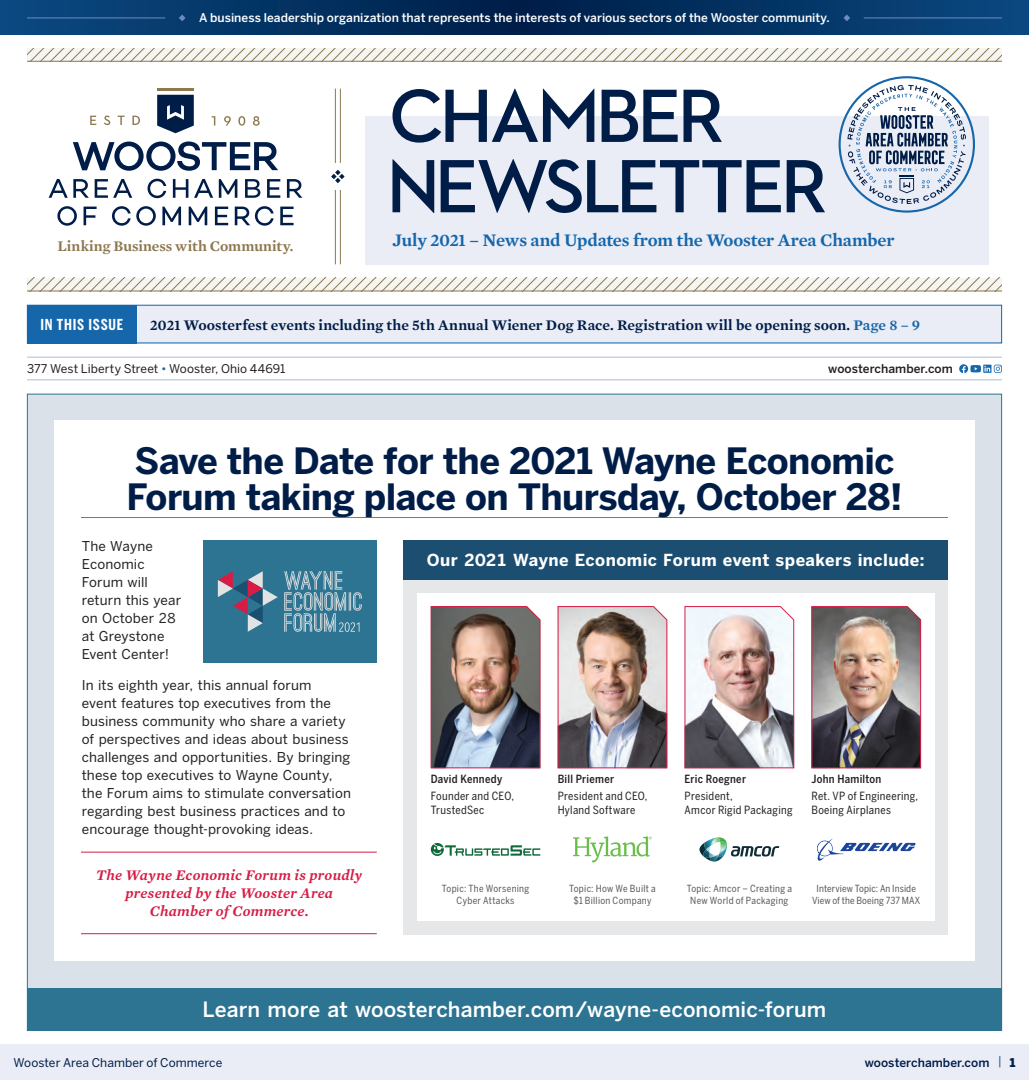
<style>
.page{position:relative;width:1029px;height:1080px;background:#fff}
.page>*{position:absolute;margin:0;border:0;box-sizing:border-box;transform-origin:0 0}
.t1{font:700 36px/36px "Benton Sans";letter-spacing:-.015em;color:#001d48}
.t2{font:500 21px "Benton Sans";letter-spacing:.005em;color:#fff}
.t3{font:600 18px "Mercury Text G1";letter-spacing:-.015em;color:#1566ab}
.t4{font:700 16.5px "Benton Sans";letter-spacing:.025em;color:#fff}
.t5{font:600 15px "Mercury Text G1";letter-spacing:.005em;color:#001d48}
.t6{font:italic 600 15px/18px "Mercury Text G1";letter-spacing:.015em;color:#d71d46;text-align:center}
.t7{font:600 15px "Mercury Text G1";color:#8c7851}
.t8{font:700 15px "Benton Sans Comp";letter-spacing:.05em;color:#fff}
.t9{font:13.5px/18px "Benton Sans";letter-spacing:.01em;color:#231f20}
.t10{font:500 12px "Benton Sans";letter-spacing:.005em;color:#fff}
.t11{font:12px "Benton Sans";color:#231f20}
.t12{font:12px "Benton Sans";letter-spacing:.005em;color:#001d48}
.t13{font:500 12px "Benton Sans";letter-spacing:.005em;color:#001d48}
.t14{font:500 12px "Benton Sans";letter-spacing:.005em;color:#231f20}
.t15{font:11.25px/13.5px "Benton Sans Cond";letter-spacing:.025em;color:#231f20}
.t16{font:500 11.25px "Benton Sans Cond";letter-spacing:.025em;color:#231f20}
.t17{font:9.75px/11.7px "Benton Sans Cond";letter-spacing:.03em;color:#57585a;text-align:center}
.t18{font:9.75px/11.7px "Benton Sans Cond";letter-spacing:.01em;color:#57585a;text-align:center}
.s1{color:#1566ab}
.s2{font-weight:400;color:#1566ab}
.s3{font-weight:900}
</style>
<div class="page">
<div style="left:27px;top:394px;width:975px;height:637px;background:#dbe1e8"></div>
<div style="left:54px;top:421px;width:921px;height:540px;background:#fff"></div>
<div style="left:404px;top:540px;width:544px;height:394px;background:#e6e7e9"></div>
<div style="left:417px;top:593px;width:517px;height:328px;background:#fff"></div>
<img style="left:430px;top:606px;width:111px;height:163px">
<svg style="left:431px;top:843px;width:109px;height:13px"></svg>
<img style="left:811px;top:606px;width:110px;height:163px">
<svg style="left:817px;top:838px;width:99px;height:23px"></svg>
<img style="left:557px;top:606px;width:111px;height:163px">
<svg style="left:573px;top:836px;width:79px;height:26px"></svg>
<svg style="left:0;top:0;width:1029px;height:35px;background:#043464"></svg>
<hr style="left:27px;top:18px;width:138px;height:1px;background:#6e8bc1">
<svg style="left:179px;top:15px;width:7px;height:6px"></svg>
<hr style="left:864px;top:18px;width:138px;height:1px;background:#6e8bc1">
<svg style="left:843px;top:15px;width:7px;height:6px"></svg>
<svg style="left:27px;top:48px;width:975px;height:13px"></svg>
<hr style="left:27px;top:61px;width:975px;height:1px;background:#8c7851">
<div style="left:105px;top:305px;width:897px;height:38px;background:#eaedf6"></div>
<div style="left:27px;top:305px;width:110px;height:38px;background:#1566ab"></div>
<svg style="left:27px;top:278px;width:975px;height:13px"></svg>
<hr style="left:27px;top:291px;width:975px;height:1px;background:#8c7851">
<hr style="left:27px;top:357px;width:975px;height:1px;background:#b0bcdc">
<hr style="left:27px;top:379px;width:975px;height:1px;background:#b0bcdc">
<svg style="left:959px;top:364px;width:43px;height:9px"></svg>
<div style="left:365px;top:116px;width:623px;height:148px;background:#eaedf6"></div>
<svg style="left:839px;top:76px;width:136px;height:137px"></svg>
<svg style="left:393px;top:89px;width:201px;height:54px"></svg>
<svg style="left:602px;top:90px;width:76px;height:52px"></svg>
<svg style="left:684px;top:90px;width:38px;height:52px"></svg>
<svg style="left:393px;top:159px;width:41px;height:54px"></svg>
<svg style="left:441px;top:159px;width:340px;height:54px"></svg>
<svg style="left:787px;top:160px;width:38px;height:52px"></svg>
<svg style="left:73px;top:141px;width:205px;height:30px"></svg>
<svg style="left:90px;top:116px;width:6px;height:9px"></svg>
<svg style="left:104px;top:116px;width:6px;height:9px"></svg>
<svg style="left:118px;top:116px;width:7px;height:9px"></svg>
<svg style="left:132px;top:116px;width:8px;height:9px"></svg>
<svg style="left:212px;top:116px;width:3px;height:10px"></svg>
<svg style="left:224px;top:116px;width:7px;height:10px"></svg>
<svg style="left:238px;top:116px;width:7px;height:10px"></svg>
<svg style="left:253px;top:116px;width:7px;height:10px"></svg>
<svg style="left:49px;top:179px;width:40px;height:19px"></svg>
<svg style="left:95px;top:179px;width:37px;height:19px"></svg>
<svg style="left:148px;top:179px;width:18px;height:19px"></svg>
<svg style="left:173px;top:179px;width:15px;height:19px"></svg>
<svg style="left:194px;top:179px;width:19px;height:19px"></svg>
<svg style="left:219px;top:179px;width:18px;height:19px"></svg>
<svg style="left:245px;top:179px;width:15px;height:19px"></svg>
<svg style="left:267px;top:179px;width:13px;height:19px"></svg>
<svg style="left:287px;top:179px;width:15px;height:19px"></svg>
<svg style="left:57px;top:206px;width:20px;height:20px"></svg>
<svg style="left:84px;top:207px;width:13px;height:18px"></svg>
<svg style="left:112px;top:206px;width:44px;height:20px"></svg>
<svg style="left:162px;top:207px;width:19px;height:18px"></svg>
<svg style="left:189px;top:207px;width:18px;height:18px"></svg>
<svg style="left:215px;top:207px;width:13px;height:18px"></svg>
<svg style="left:235px;top:206px;width:39px;height:20px"></svg>
<svg style="left:280px;top:207px;width:14px;height:18px"></svg>
<svg style="left:157px;top:95px;width:37px;height:38px"></svg>
<hr style="left:157px;top:89px;width:37px;height:2px;background:#8c7851">
<svg style="left:331px;top:170px;width:14px;height:13px"></svg>
<hr style="left:335px;top:190px;width:1px;height:74px;background:#8c7851">
<hr style="left:340px;top:190px;width:1px;height:74px;background:#8c7851">
<hr style="left:335px;top:89px;width:1px;height:74px;background:#8c7851">
<hr style="left:340px;top:89px;width:1px;height:74px;background:#8c7851">
<hr style="left:81px;top:517px;width:867px;height:1px;background:#8c7851">
<div style="left:203px;top:540px;width:174px;height:123px;background:#2c7491"></div>
<svg style="left:218px;top:571px;width:60px;height:61px"></svg>
<svg style="left:284px;top:571px;width:78px;height:61px"></svg>
<div style="left:27px;top:988px;width:975px;height:43px;background:#2c7491"></div>
<div style="left:404px;top:540px;width:544px;height:39px;background:#1c4e71"></div>
<hr style="left:81px;top:933px;width:296px;height:1px;background:#d71d46">
<img style="left:684px;top:606px;width:110px;height:163px">
<svg style="left:699px;top:837px;width:80px;height:25px"></svg>
<hr style="left:81px;top:852px;width:296px;height:1px;background:#d71d46">
<div style="left:0;top:1044px;width:1029px;height:36px;background:#eaedf6"></div>
<p class="t10" style="left:199px;top:11px;width:632px">A business leadership organization that represents the interests of various sectors of the Wooster community.</p>
<p class="t7" style="left:57px;top:237px;width:238px">Linking Business with Community.</p>
<h3 class="t3" style="left:393px;top:229px;width:504px">July 2021 – News and Updates from the Wooster Area Chamber</h3>
<p class="t8" style="left:40px;top:316px;width:84px">IN THIS ISSUE</p>
<p class="t5" style="left:150px;top:316px;width:772px">2021 Woosterfest events including the 5th Annual Wiener Dog Race. Registration will be opening soon. <span class="s1">Page 8 – 9</span></p>
<p class="t11" style="left:27px;top:362px;width:260px">377 West Liberty Street <span class="s1">•</span> Wooster, Ohio 44691</p>
<p class="t14" style="left:828px;top:362px;width:126px">woosterchamber.com</p>
<h1 class="t1" style="left:126px;top:443px;width:778px">Save the Date for the 2021 Wayne Economic<br>Forum taking place on Thursday, October 28!</h1>
<p class="t9" style="left:82px;top:537px;width:101px">The Wayne<br>Economic<br>Forum will return this year on October 28 at Greystone<br>Event Center!</p>
<p class="t9" style="left:82px;top:676px;width:271px">In its eighth year, this annual forum<br>event features top executives from the business community who share a variety of perspectives and ideas about business challenges and opportunities. By bringing these top executives to Wayne County, the Forum aims to stimulate conversation regarding best business practices and to encourage thought-provoking ideas.</p>
<p class="t4" style="left:427px;top:550px;width:500px">Our 2021 Wayne Economic Forum event speakers include:</p>
<p class="t16" style="left:431px;top:773px;width:73px">David Kennedy</p>
<p class="t15" style="left:431px;top:789px;width:85px">Founder and CEO,<br>TrustedSec</p>
<p class="t16" style="left:558px;top:773px;width:58px">Bill Priemer</p>
<p class="t15" style="left:558px;top:789px;width:91px">President and CEO,<br>Hyland Software</p>
<p class="t16" style="left:685px;top:773px;width:63px">Eric Roegner</p>
<p class="t15" style="left:685px;top:789px;width:110px">President,<br>Amcor Rigid Packaging</p>
<p class="t16" style="left:812px;top:773px;width:71px">John Hamilton</p>
<p class="t15" style="left:812px;top:789px;width:108px">Ret. VP of Engineering,<br>Boeing Airplanes</p>
<p class="t6" style="left:96px;top:866px;width:267px">The Wayne Economic Forum is proudly presented by the Wooster Area<br>Chamber of Commerce.</p>
<p class="t17" style="left:442px;top:883px;width:89px">Topic: The Worsening<br>Cyber Attacks</p>
<p class="t17" style="left:569px;top:883px;width:88px">Topic: How We Built a $1 Billion Company</p>
<p class="t17" style="left:687px;top:883px;width:107px">Topic: Amcor – Creating a<br>New World of Packaging</p>
<p class="t18" style="left:812px;top:883px;width:110px">Interview Topic: An Inside<br>View of the Boeing 737 MAX</p>
<h2 class="t2" style="left:203px;top:997px;width:625px">Learn more at woosterchamber.com/wayne-economic-forum</h2>
<p class="t12" style="left:14px;top:1055px;width:210px">Wooster Area Chamber of Commerce</p>
<p class="t13" style="left:865px;top:1055px;width:152px">woosterchamber.com <span class="s2">|</span> <span class="s3">1</span></p>
</div>
